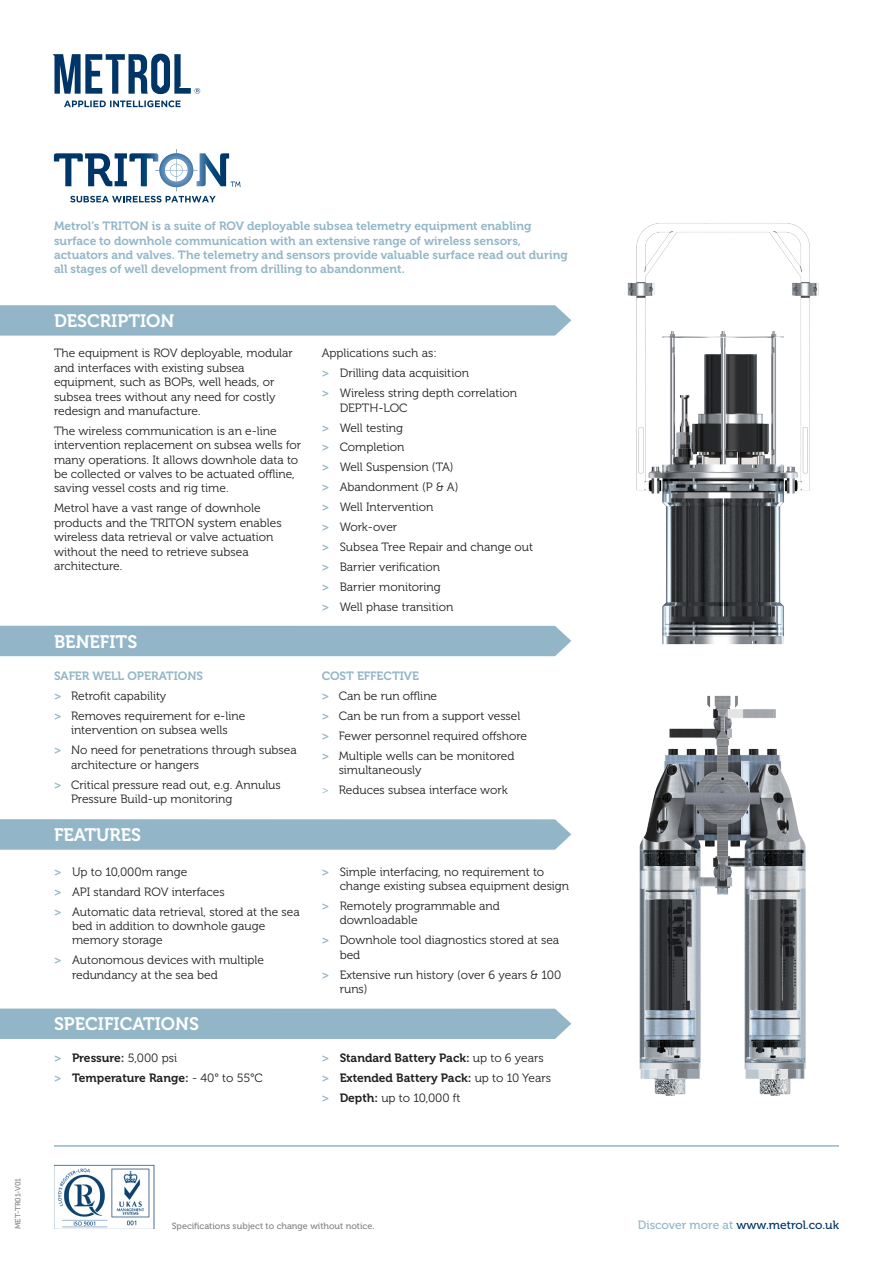
<style>
.page{position:relative;width:893px;height:1263px;background:#fff}
.page>*{position:absolute;margin:0;border:0;box-sizing:border-box;transform-origin:0 0}
.t1{font:18px "Museo 700";color:#fff}
.t2{font:12px/14.4px "Museo 300";color:#231f20}
.t3{font:12px/14.4px "Museo 700";color:#92b6c7}
.t4{font:12px "Museo 700";color:#231f20}
.t5{font:12px "Museo 500";color:#003667}
.t6{font:9px "Museo 500";color:#808285}
.t7{font:7.5px "Museo 500";color:#808285}
.s1{font-family:"Museo 700";color:#92b6c7}
.s2{color:#92b6c7}
.s3{font-family:"Museo 300"}
.s4{font-family:"Museo 700"}
</style>
<div class="page">
<svg style="left:0;top:305px;width:571px;height:31px;background:#95b8c8"></svg>
<div style="left:0;top:626px;width:571px;height:30px;background:#92b6c7"></div>
<svg style="left:0;top:819px;width:571px;height:31px;background:#95b8c8"></svg>
<div style="left:0;top:1008px;width:571px;height:31px;background:#92b6c7"></div>
<svg style="left:64px;top:100px;width:117px;height:7px"></svg>
<svg style="left:53px;top:54px;width:147px;height:40px"></svg>
<hr style="left:54px;top:1145px;width:785px;height:2px;background:#92b6c7">
<img style="left:627px;top:223px;width:192px;height:422px">
<img style="left:639px;top:695px;width:167px;height:401px">
<svg style="left:54px;top:149px;width:187px;height:53px"></svg>
<img style="left:54px;top:1165px;width:100px;height:64px">
<p class="t7" style="left:14px;top:1229px;width:53px;rotate:-90deg">MET-TR01-V01</p>
<p class="t3" style="left:54px;top:219px;width:515px">Metrol’s TRITON is a suite of ROV deployable subsea telemetry equipment enabling surface to downhole communication with an extensive range of wireless sensors, actuators and valves. The telemetry and sensors provide valuable surface read out during all stages of well development from drilling to abandonment.</p>
<p class="t1" style="left:54px;top:310px;width:122px">DESCRIPTION</p>
<p class="t2" style="left:54px;top:346px;width:240px">The equipment is ROV deployable, modular and interfaces with existing subsea equipment, such as BOPs, well heads, or subsea trees without any need for costly redesign and manufacture.</p>
<p class="t2" style="left:54px;top:424px;width:249px">The wireless communication is an e-line intervention replacement on subsea wells for many operations. It allows downhole data to be collected or valves to be actuated offline, saving vessel costs and rig time.</p>
<p class="t2" style="left:54px;top:501px;width:229px">Metrol have a vast range of downhole products and the TRITON system enables wireless data retrieval or valve actuation without the need to retrieve subsea architecture.</p>
<p class="t1" style="left:54px;top:632px;width:85px">BENEFITS</p>
<p class="t3" style="left:54px;top:669px;width:151px">SAFER WELL OPERATIONS</p>
<p class="t2" style="left:54px;top:689px;width:114px"><span class="s1">&gt;</span> Retrofit capability</p>
<p class="t2" style="left:54px;top:709px;width:193px;text-align:center"><span class="s1">&gt;</span> Removes requirement for e-line intervention on subsea wells</p>
<p class="t2" style="left:71px;top:743px;width:227px;text-indent:-17px"><span class="s1">&gt;</span> No need for penetrations through subsea architecture or hangers</p>
<p class="t2" style="left:71px;top:777px;width:211px;text-indent:-17px"><span class="s1">&gt;</span> Critical pressure read out, e.g. Annulus<br>Pressure Build-up monitoring</p>
<p class="t1" style="left:54px;top:825px;width:89px">FEATURES</p>
<p class="t2" style="left:54px;top:865px;width:135px"><span class="s1">&gt;</span> Up to 10,000m range</p>
<p class="t2" style="left:54px;top:884px;width:172px"><span class="s1">&gt;</span> API standard ROV interfaces</p>
<p class="t2" style="left:72px;top:904px;width:229px;text-indent:-18px"><span class="s1">&gt;</span> Automatic data retrieval, stored at the sea bed in addition to downhole gauge memory storage</p>
<p class="t2" style="left:72px;top:953px;width:193px;text-indent:-18px"><span class="s1">&gt;</span> Autonomous devices with multiple redundancy at the sea bed</p>
<p class="t1" style="left:54px;top:1014px;width:147px">SPECIFICATIONS</p>
<p class="t4" style="left:54px;top:1051px;width:125px"><span class="s2">&gt;</span> Pressure: <span class="s3">5,000 psi</span></p>
<p class="t4" style="left:54px;top:1071px;width:210px"><span class="s2">&gt;</span> Temperature Range: <span class="s3">- 40° to 55°C</span></p>
<p class="t2" style="left:322px;top:346px;width:117px">Applications such as:</p>
<p class="t2" style="left:322px;top:366px;width:149px"><span class="s1">&gt;</span> Drilling data acquisition</p>
<p class="t2" style="left:340px;top:386px;width:179px;text-indent:-18px"><span class="s1">&gt;</span> Wireless string depth correlation<br>DEPTH-LOC</p>
<p class="t2" style="left:322px;top:420px;width:83px"><span class="s1">&gt;</span> Well testing</p>
<p class="t2" style="left:322px;top:440px;width:84px"><span class="s1">&gt;</span> Completion</p>
<p class="t2" style="left:322px;top:460px;width:134px"><span class="s1">&gt;</span> Well Suspension (TA)</p>
<p class="t2" style="left:322px;top:480px;width:138px"><span class="s1">&gt;</span> Abandonment (P &amp; A)</p>
<p class="t2" style="left:322px;top:500px;width:113px"><span class="s1">&gt;</span> Well Intervention</p>
<p class="t2" style="left:322px;top:520px;width:77px"><span class="s1">&gt;</span> Work-over</p>
<p class="t2" style="left:322px;top:540px;width:213px"><span class="s1">&gt;</span> Subsea Tree Repair and change out</p>
<p class="t2" style="left:322px;top:560px;width:120px"><span class="s1">&gt;</span> Barrier verification</p>
<p class="t2" style="left:322px;top:580px;width:121px"><span class="s1">&gt;</span> Barrier monitoring</p>
<p class="t2" style="left:322px;top:600px;width:133px"><span class="s1">&gt;</span> Well phase transition</p>
<p class="t3" style="left:322px;top:669px;width:99px">COST EFFECTIVE</p>
<p class="t2" style="left:322px;top:689px;width:117px"><span class="s1">&gt;</span> Can be run offline</p>
<p class="t2" style="left:322px;top:709px;width:200px"><span class="s1">&gt;</span> Can be run from a support vessel</p>
<p class="t2" style="left:322px;top:729px;width:207px"><span class="s1">&gt;</span> Fewer personnel required offshore</p>
<p class="t2" style="left:339px;top:749px;width:177px;text-indent:-17px"><span class="s1">&gt;</span> Multiple wells can be monitored simultaneously</p>
<p class="t2" style="left:322px;top:783px;width:187px"><span class="s2">&gt;</span> Reduces subsea interface work</p>
<p class="t2" style="left:340px;top:865px;width:231px;text-indent:-18px"><span class="s1">&gt;</span> Simple interfacing, no requirement to change existing subsea equipment design</p>
<p class="t2" style="left:340px;top:899px;width:162px;text-indent:-18px"><span class="s1">&gt;</span> Remotely programmable and downloadable</p>
<p class="t2" style="left:340px;top:933px;width:221px;text-indent:-18px"><span class="s1">&gt;</span> Downhole tool diagnostics stored at sea bed</p>
<p class="t2" style="left:340px;top:968px;width:223px;text-indent:-18px"><span class="s1">&gt;</span> Extensive run history (over 6 years &amp; 100 runs)</p>
<p class="t4" style="left:322px;top:1051px;width:224px"><span class="s2">&gt;</span> Standard Battery Pack: <span class="s3">up to 6 years</span></p>
<p class="t4" style="left:322px;top:1071px;width:231px"><span class="s2">&gt;</span> Extended Battery Pack: <span class="s3">up to 10 Years</span></p>
<p class="t2" style="left:322px;top:1091px;width:140px"><span class="s1">&gt;</span> <span class="s4">Depth:</span> up to 10,000 ft</p>
<p class="t6" style="left:172px;top:1221px;width:204px">Specifications subject to change without notice.</p>
<p class="t5" style="left:638px;top:1218px;width:203px"><span class="s2">Discover more at</span> www.metrol.co.uk</p>
</div>
